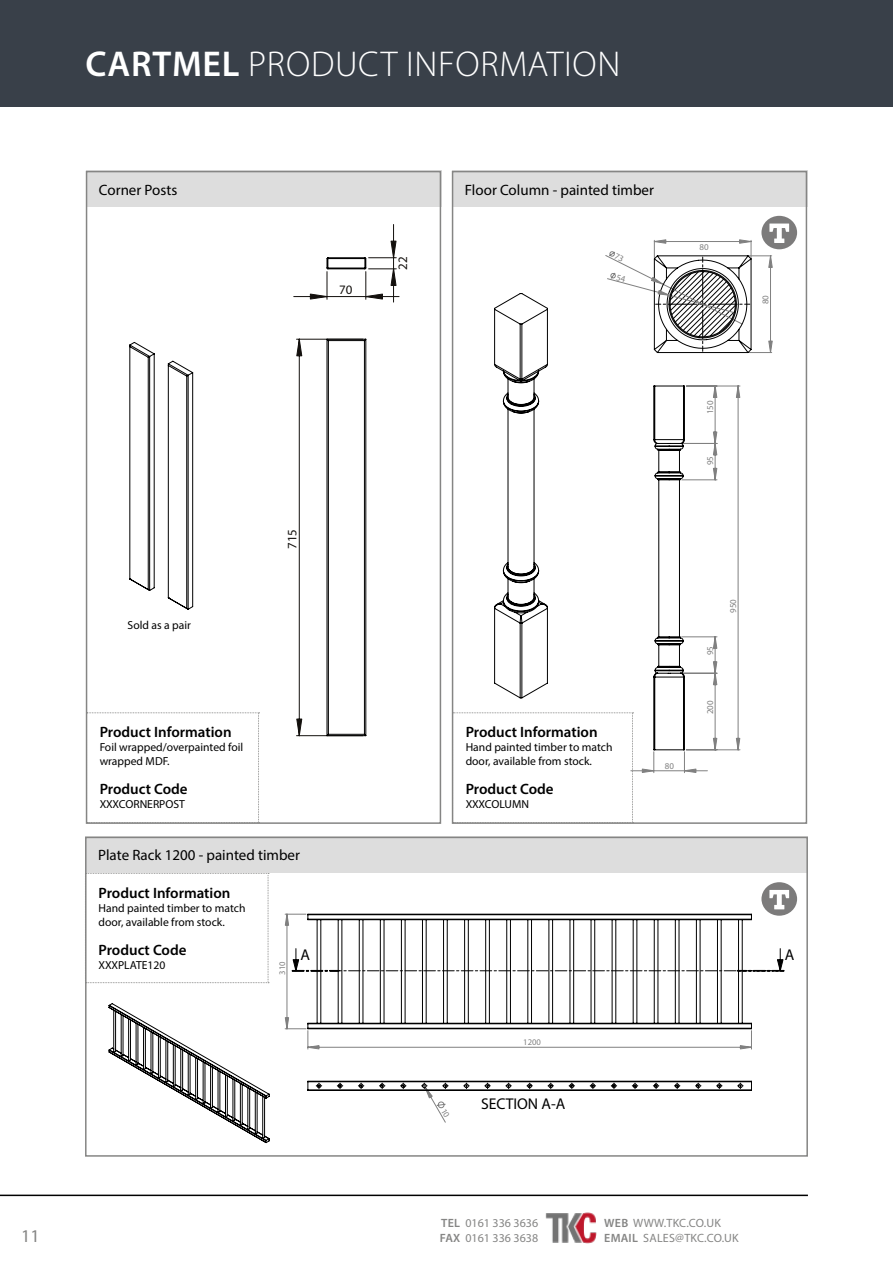
<style>
.page{position:relative;width:893px;height:1263px;background:#fff}
.page>*{position:absolute;margin:0;border:0;box-sizing:border-box;transform-origin:0 0}
.t1{font:300 36px "Myriad Pro";letter-spacing:.02em;color:#fff}
.t2{font:18px "Myriad Pro";color:#858584}
.t3{font:15.6px "Myriad Pro";color:#000}
.t4{font:600 15px "Myriad Pro";color:#000}
.t5{font:15px "Myriad Pro";color:#000}
.t6{font:12.9px "Myriad Pro";color:#13100d}
.t7{font:12px/15px "Myriad Pro";letter-spacing:.02em;color:#858584}
.t8{font:12px/15px "Myriad Pro";color:#858584}
.t9{font:11.7px/14px "Myriad Pro";color:#000}
.t10{font:9px "Myriad Pro";color:#808080}
.t11{font:8.55px "Myriad Pro";color:#808080}
.s1{font-weight:600}
</style>
<div class="page">
<div style="left:0;top:0;width:893px;height:106px;background:#394049"></div>
<img style="left:545px;top:1212px;width:52px;height:32px">
<hr style="left:0;top:1194px;width:808px;height:2px;background:#000">
<div style="left:86px;top:171px;width:355px;height:36px;background:#ddd"></div>
<div style="left:452px;top:171px;width:355px;height:36px;background:#ddd"></div>
<div style="left:86px;top:171px;width:355px;height:653px;border:2px solid #858584"></div>
<svg style="left:86px;top:712px;width:174px;height:111px"></svg>
<svg style="left:296px;top:338px;width:71px;height:399px"></svg>
<svg style="left:129px;top:342px;width:26px;height:249px"></svg>
<svg style="left:293px;top:224px;width:107px;height:79px"></svg>
<svg style="left:167px;top:360px;width:27px;height:250px"></svg>
<svg style="left:108px;top:1003px;width:162px;height:140px"></svg>
<svg style="left:88px;top:873px;width:181px;height:110px"></svg>
<div style="left:85px;top:837px;width:722px;height:36px;background:#ddd"></div>
<div style="left:85px;top:837px;width:723px;height:320px;border:2px solid #858584"></div>
<div style="left:761px;top:882px;width:36px;height:34px;background:#7c7b7b;border-radius:50%"></div>
<svg style="left:285px;top:890px;width:504px;height:159px"></svg>
<div style="left:761px;top:216px;width:36px;height:33px;background:#7c7b7b;border-radius:50%"></div>
<svg style="left:452px;top:224px;width:337px;height:599px"></svg>
<svg style="left:307px;top:1081px;width:445px;height:42px"></svg>
<h1 class="t1" style="left:85px;top:43px;width:536px"><span class="s1">CARTMEL</span> PRODUCT INFORMATION</h1>
<p class="t5" style="left:99px;top:180px;width:80px">Corner Posts</p>
<p class="t5" style="left:465px;top:180px;width:191px">Floor Column - painted timber</p>
<p class="t6" style="left:339px;top:281px;width:15px">70</p>
<p class="t6" style="left:395px;top:270px;width:15px;rotate:-90deg">22</p>
<p class="t10" style="left:700px;top:241px;width:11px">80</p>
<p class="t10" style="left:760px;top:304px;width:11px;rotate:-90deg">80</p>
<p class="t9" style="left:128px;top:617px;width:65px">Sold as a pair</p>
<p class="t4" style="left:100px;top:723px;width:133px">Product Information</p>
<p class="t9" style="left:100px;top:740px;width:145px">Foil wrapped/overpainted foil wrapped MDF.</p>
<p class="t4" style="left:100px;top:779px;width:89px">Product Code</p>
<p class="t9" style="left:100px;top:797px;width:87px">XXXCORNERPOST</p>
<p class="t6" style="left:284px;top:549px;width:21px;rotate:-90deg">715</p>
<p class="t5" style="left:98px;top:846px;width:203px">Plate Rack 1200 - painted timber</p>
<p class="t10" style="left:705px;top:414px;width:15px;rotate:-90deg">150</p>
<p class="t10" style="left:705px;top:465px;width:11px;rotate:-90deg">95</p>
<p class="t4" style="left:466px;top:723px;width:133px">Product Information</p>
<p class="t9" style="left:466px;top:740px;width:148px">Hand painted timber to match door, available from stock.</p>
<p class="t4" style="left:466px;top:779px;width:89px">Product Code</p>
<p class="t9" style="left:466px;top:797px;width:65px">XXXCOLUMN</p>
<p class="t10" style="left:665px;top:760px;width:11px">80</p>
<p class="t10" style="left:705px;top:655px;width:11px;rotate:-90deg">95</p>
<p class="t10" style="left:728px;top:613px;width:15px;rotate:-90deg">950</p>
<p class="t10" style="left:705px;top:714px;width:15px;rotate:-90deg">200</p>
<p class="t4" style="left:99px;top:883px;width:133px">Product Information</p>
<p class="t9" style="left:99px;top:900px;width:148px">Hand painted timber to match door, available from stock.</p>
<p class="t4" style="left:99px;top:940px;width:89px">Product Code</p>
<p class="t9" style="left:99px;top:957px;width:68px">XXXPLATE120</p>
<p class="t11" style="left:277px;top:975px;width:15px;rotate:-90deg">310</p>
<h3 class="t3" style="left:300px;top:945px;width:11px">A</h3>
<h3 class="t3" style="left:785px;top:945px;width:11px">A</h3>
<p class="t11" style="left:523px;top:1037px;width:19px">1200</p>
<h3 class="t3" style="left:481px;top:1094px;width:86px">SECTION A-A</h3>
<h2 class="t2" style="left:21px;top:1224px;width:20px">11</h2>
<p class="t8" style="left:440px;top:1215px;width:100px"><span class="s1">TEL</span> 0161 336 3636<br><span class="s1">FAX</span> 0161 336 3638</p>
<p class="t7" style="left:604px;top:1215px;width:136px"><span class="s1">WEB</span> WWW.TKC.CO.UK<br><span class="s1">EMAIL</span> SALES@TKC.CO.UK</p>
</div>
